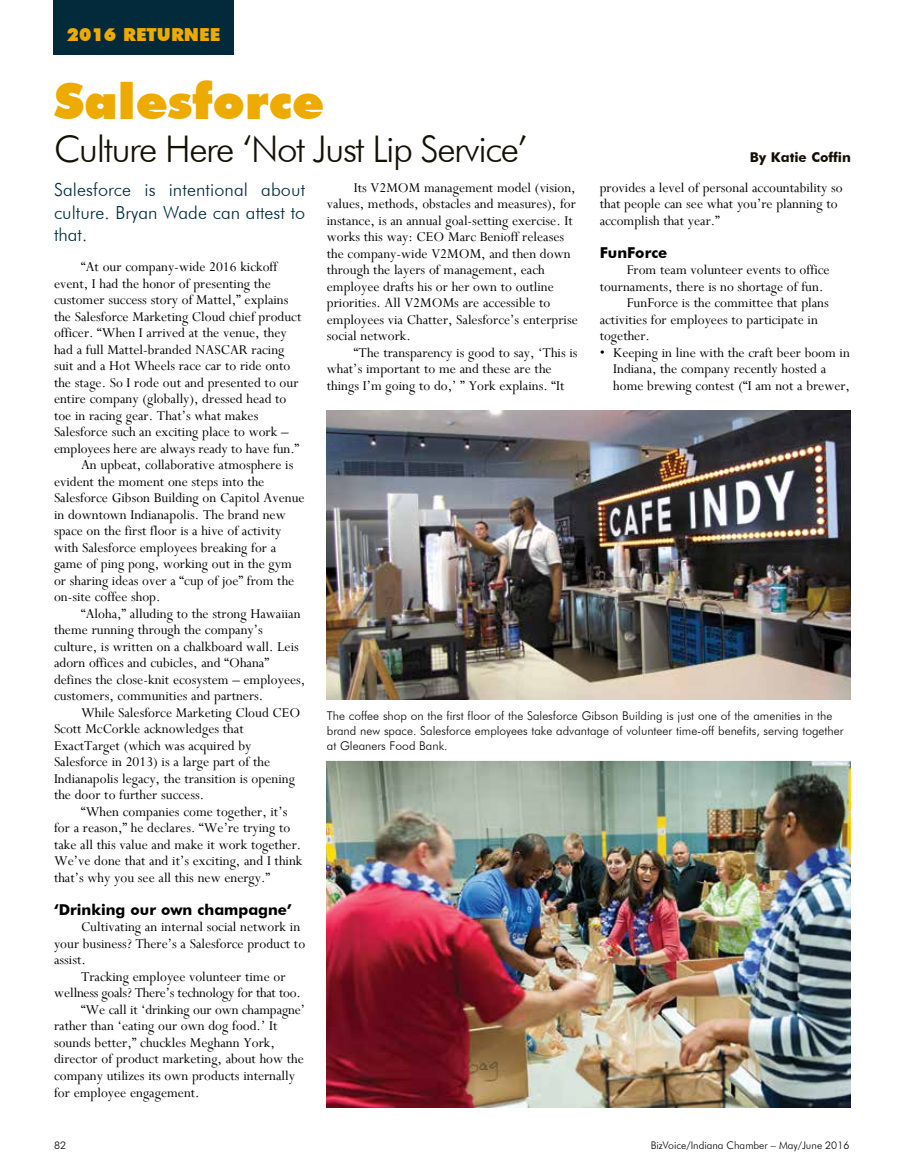
<style>
.page{position:relative;width:905px;height:1175px;background:#fff}
.page>*{position:absolute;margin:0;border:0;box-sizing:border-box;transform-origin:0 0}
.t1{font:900 49.5px "Futura BT";color:#edaa00}
.t2{font:300 36.75px "Futura BT";letter-spacing:-.04em;color:#141006}
.t3{font:300 18px/22.5px "Futura BT";color:#022a3a;text-align:justify}
.t4{font:900 18px "Futura BT";color:#edaa00}
.t5{font:15px/16.5px "Perpetua";color:#000}
.t6{font:15px "Perpetua";letter-spacing:-.02em;color:#000}
.t7{font:700 15px "Futura BT";color:#000}
.t8{font:700 13.5px "Futura BT";color:#141006}
.t9{font:300 12px/15px "Futura BT";color:#000}
.t10{font:300 10.5px "Futura BT";color:#000}
</style>
<div class="page">
<div style="left:53px;top:0;width:181px;height:54px;background:#022a3a"></div>
<img style="left:327px;top:410px;width:523px;height:290px">
<img style="left:327px;top:760px;width:523px;height:347px">
<p class="t4" style="left:67px;top:23px;width:155px">2016 RETURNEE</p>
<h1 class="t1" style="left:54px;top:71px;width:272px">Salesforce</h1>
<h2 class="t2" style="left:54px;top:127px;width:475px">Culture Here ‘Not Just Lip Service’</h2>
<p class="t8" style="left:750px;top:149px;width:102px">By Katie Coffin</p>
<p class="t3" style="left:54px;top:178px;width:253px">Salesforce is intentional about culture. Bryan Wade can attest to that.</p>
<p class="t5" style="left:81px;top:258px;width:198px">“At our company-wide 2016 kickoff</p>
<p class="t5" style="left:54px;top:275px;width:218px">event, I had the honor of presenting the</p>
<p class="t5" style="left:54px;top:291px;width:236px">customer success story of Mattel,” explains</p>
<p class="t5" style="left:54px;top:308px;width:249px">the Salesforce Marketing Cloud chief product</p>
<p class="t5" style="left:54px;top:324px;width:234px">officer. “When I arrived at the venue, they</p>
<p class="t5" style="left:54px;top:341px;width:232px">had a full Mattel-branded NASCAR racing</p>
<p class="t5" style="left:54px;top:357px;width:238px">suit and a Hot Wheels race car to ride onto</p>
<p class="t5" style="left:54px;top:374px;width:246px">the stage. So I rode out and presented to our</p>
<p class="t5" style="left:54px;top:390px;width:234px">entire company (globally), dressed head to</p>
<p class="t5" style="left:54px;top:407px;width:206px">toe in racing gear. That’s what makes</p>
<p class="t5" style="left:54px;top:423px;width:236px">Salesforce such an exciting place to work –</p>
<p class="t5" style="left:54px;top:440px;width:247px">employees here are always ready to have fun.”</p>
<p class="t5" style="left:81px;top:456px;width:214px">An upbeat, collaborative atmosphere is</p>
<p class="t5" style="left:54px;top:473px;width:212px">evident the moment one steps into the</p>
<p class="t5" style="left:54px;top:489px;width:252px">Salesforce Gibson Building on Capitol Avenue</p>
<p class="t5" style="left:54px;top:506px;width:233px">in downtown Indianapolis. The brand new</p>
<p class="t5" style="left:54px;top:522px;width:229px">space on the first floor is a hive of activity</p>
<p class="t5" style="left:54px;top:539px;width:224px">with Salesforce employees breaking for a</p>
<p class="t5" style="left:54px;top:555px;width:239px">game of ping pong, working out in the gym</p>
<p class="t5" style="left:54px;top:572px;width:242px">or sharing ideas over a “cup of joe” from the</p>
<p class="t5" style="left:54px;top:588px;width:108px">on-site coffee shop.</p>
<p class="t5" style="left:81px;top:605px;width:221px">“Aloha,” alluding to the strong Hawaiian</p>
<p class="t5" style="left:54px;top:621px;width:210px">theme running through the company’s</p>
<p class="t5" style="left:54px;top:638px;width:246px">culture, is written on a chalkboard wall. Leis</p>
<p class="t5" style="left:54px;top:654px;width:216px">adorn offices and cubicles, and “Ohana”</p>
<p class="t5" style="left:54px;top:671px;width:253px">defines the close-knit ecosystem – employees,</p>
<p class="t5" style="left:54px;top:687px;width:211px">customers, communities and partners.</p>
<p class="t5" style="left:81px;top:704px;width:221px">While Salesforce Marketing Cloud CEO</p>
<p class="t5" style="left:54px;top:720px;width:191px">Scott McCorkle acknowledges that</p>
<p class="t5" style="left:54px;top:737px;width:199px">ExactTarget (which was acquired by</p>
<p class="t5" style="left:54px;top:753px;width:218px">Salesforce in 2013) is a large part of the</p>
<p class="t5" style="left:54px;top:770px;width:242px">Indianapolis legacy, the transition is opening</p>
<p class="t5" style="left:54px;top:786px;width:152px">the door to further success.</p>
<p class="t5" style="left:81px;top:803px;width:208px">“When companies come together, it’s</p>
<p class="t5" style="left:54px;top:819px;width:238px">for a reason,” he declares. “We’re trying to</p>
<p class="t5" style="left:54px;top:836px;width:249px">take all this value and make it work together.</p>
<p class="t5" style="left:54px;top:852px;width:250px">We’ve done that and it’s exciting, and I think</p>
<p class="t5" style="left:54px;top:869px;width:218px">that’s why you see all this new energy.”</p>
<p class="t7" style="left:54px;top:900px;width:239px">‘Drinking our own champagne’</p>
<p class="t5" style="left:54px;top:918px;width:253px;text-indent:27px">Cultivating an internal social network in your business? There’s a Salesforce product to assist.</p>
<p class="t5" style="left:81px;top:968px;width:206px">Tracking employee volunteer time or</p>
<p class="t6" style="left:54px;top:983px;width:248px">wellness goals? There’s technology for that too.</p>
<p class="t5" style="left:81px;top:1001px;width:226px">“We call it ‘drinking our own champagne’</p>
<p class="t5" style="left:54px;top:1017px;width:225px">rather than ‘eating our own dog food.’ It</p>
<p class="t5" style="left:54px;top:1034px;width:222px">sounds better,” chuckles Meghann York,</p>
<p class="t5" style="left:54px;top:1050px;width:251px">director of product marketing, about how the</p>
<p class="t5" style="left:54px;top:1067px;width:242px">company utilizes its own products internally</p>
<p class="t5" style="left:54px;top:1083px;width:147px">for employee engagement.</p>
<p class="t5" style="left:327px;top:179px;width:252px;text-indent:27px">Its V2MOM management model (vision, values, methods, obstacles and measures), for instance, is an annual goal-setting exercise. It works this way: CEO Marc Benioff releases the company-wide V2MOM, and then down through the layers of management, each employee drafts his or her own to outline priorities. All V2MOMs are accessible to employees via Chatter, Salesforce’s enterprise social network.</p>
<p class="t5" style="left:327px;top:344px;width:252px;text-indent:27px">“The transparency is good to say, ‘This is what’s important to me and these are the things I’m going to do,’ ” York explains. “It</p>
<p class="t5" style="left:599px;top:179px;width:244px">provides a level of personal accountability so that people can see what you’re planning to accomplish that year.”</p>
<p class="t7" style="left:599px;top:243px;width:69px">FunForce</p>
<p class="t5" style="left:626px;top:261px;width:204px">From team volunteer events to office</p>
<p class="t5" style="left:599px;top:278px;width:225px">tournaments, there is no shortage of fun.</p>
<p class="t5" style="left:626px;top:294px;width:204px">FunForce is the committee that plans</p>
<p class="t5" style="left:599px;top:311px;width:220px">activities for employees to participate in</p>
<p class="t5" style="left:599px;top:327px;width:52px">together.</p>
<p class="t5" style="left:613px;top:344px;width:238px;text-indent:-14px">• Keeping in line with the craft beer boom in<br>Indiana, the company recently hosted a home brewing contest (“I am not a brewer,</p>
<p class="t9" style="left:327px;top:708px;width:518px">The coffee shop on the first floor of the Salesforce Gibson Building is just one of the amenities in the brand new space. Salesforce employees take advantage of volunteer time-off benefits, serving together at Gleaners Food Bank.</p>
<p class="t10" style="left:54px;top:1139px;width:14px">82</p>
<p class="t10" style="left:650px;top:1139px;width:200px">BizVoice/Indiana Chamber – May/June 2016</p>
</div>
